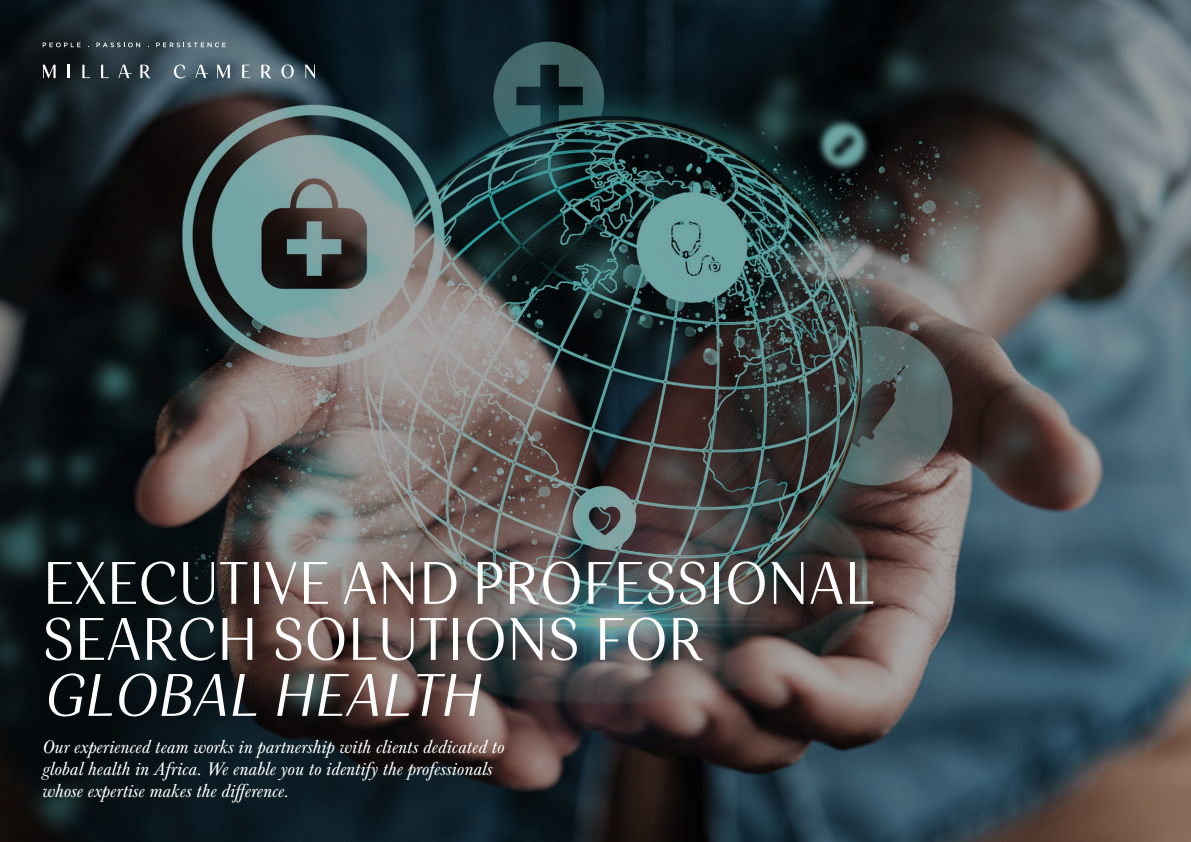
<style>
.page{position:relative;width:1191px;height:842px;background:#fff}
.page>*{position:absolute;margin:0;border:0;box-sizing:border-box;transform-origin:0 0}
.t1{font:62px/56px "Senlot Nor Boo";color:#fff}
.t2{font:italic 62px "Senlot Nor Boo";color:#fff}
.t3{font:italic 19px/22px "Baskerville URW";color:#fff}
</style>
<div class="page">
<img style="left:0;top:0;width:1191px;height:842px">
<svg style="left:43px;top:43px;width:38px;height:4px"></svg>
<svg style="left:96px;top:43px;width:44px;height:4px"></svg>
<svg style="left:156px;top:43px;width:70px;height:4px"></svg>
<svg style="left:43px;top:65px;width:13px;height:13px"></svg>
<svg style="left:68px;top:65px;width:2px;height:13px"></svg>
<svg style="left:82px;top:65px;width:8px;height:13px"></svg>
<svg style="left:101px;top:65px;width:8px;height:13px"></svg>
<svg style="left:118px;top:65px;width:14px;height:13px"></svg>
<svg style="left:140px;top:65px;width:10px;height:13px"></svg>
<svg style="left:174px;top:64px;width:12px;height:14px"></svg>
<svg style="left:195px;top:65px;width:13px;height:13px"></svg>
<svg style="left:217px;top:65px;width:13px;height:13px"></svg>
<svg style="left:242px;top:65px;width:8px;height:13px"></svg>
<svg style="left:261px;top:65px;width:10px;height:13px"></svg>
<svg style="left:281px;top:64px;width:13px;height:14px"></svg>
<svg style="left:304px;top:65px;width:11px;height:13px"></svg>
<h1 class="t1" style="left:43px;top:555px;width:833px">EXECUTIVE AND PROFESSIONAL<br>SEARCH SOLUTIONS FOR</h1>
<h1 class="t2" style="left:42px;top:659px;width:451px">GLOBAL HEALTH</h1>
<p class="t3" style="left:43px;top:737px;width:463px">Our experienced team works in partnership with clients dedicated to global health in Africa. We enable you to identify the professionals whose expertise makes the difference.</p>
</div>
